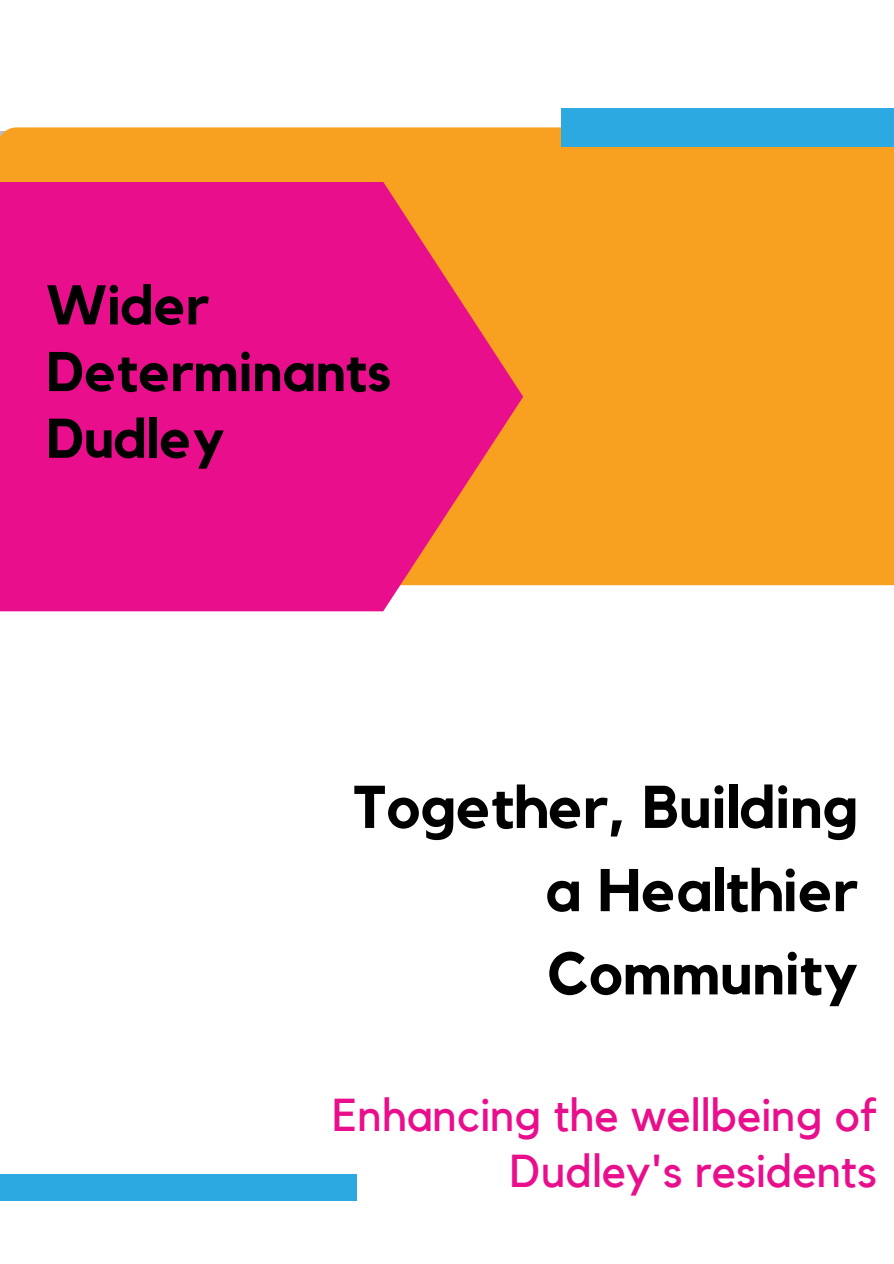
<style>
.page{position:relative;width:894px;height:1264px;background:#fff}
.page>*{position:absolute;margin:0;border:0;box-sizing:border-box;transform-origin:0 0}
.t1{font:700 59.55px/83.2px "Kollektif";color:#000;text-align:justify}
.t2{font:700 55.05px/66.6px "Kollektif";color:#000}
.t3{font:45.9px/55.5px "Kollektif";color:#e90e8c;text-align:right}
</style>
<div class="page">
<div style="left:0;top:127px;width:893px;height:458px;background:#f8a020"></div>
<svg style="left:0;top:182px;width:523px;height:429px;background:#eb2280"></svg>
<div style="left:561px;top:108px;width:332px;height:38px;background:#2ca9e0"></div>
<div style="left:0;top:1174px;width:356px;height:26px;background:#2ca9e0"></div>
<h1 class="t2" style="left:46px;top:274px;width:346px">Wider<br>Determinants<br>Dudley</h1>
<p class="t1" style="left:545px;top:768px;width:314px;text-indent:-192px">Together, Building a Healthier Community</p>
<h1 class="t3" style="left:332px;top:1089px;width:546px">Enhancing the wellbeing of<br>Dudley's residents</h1>
</div>
